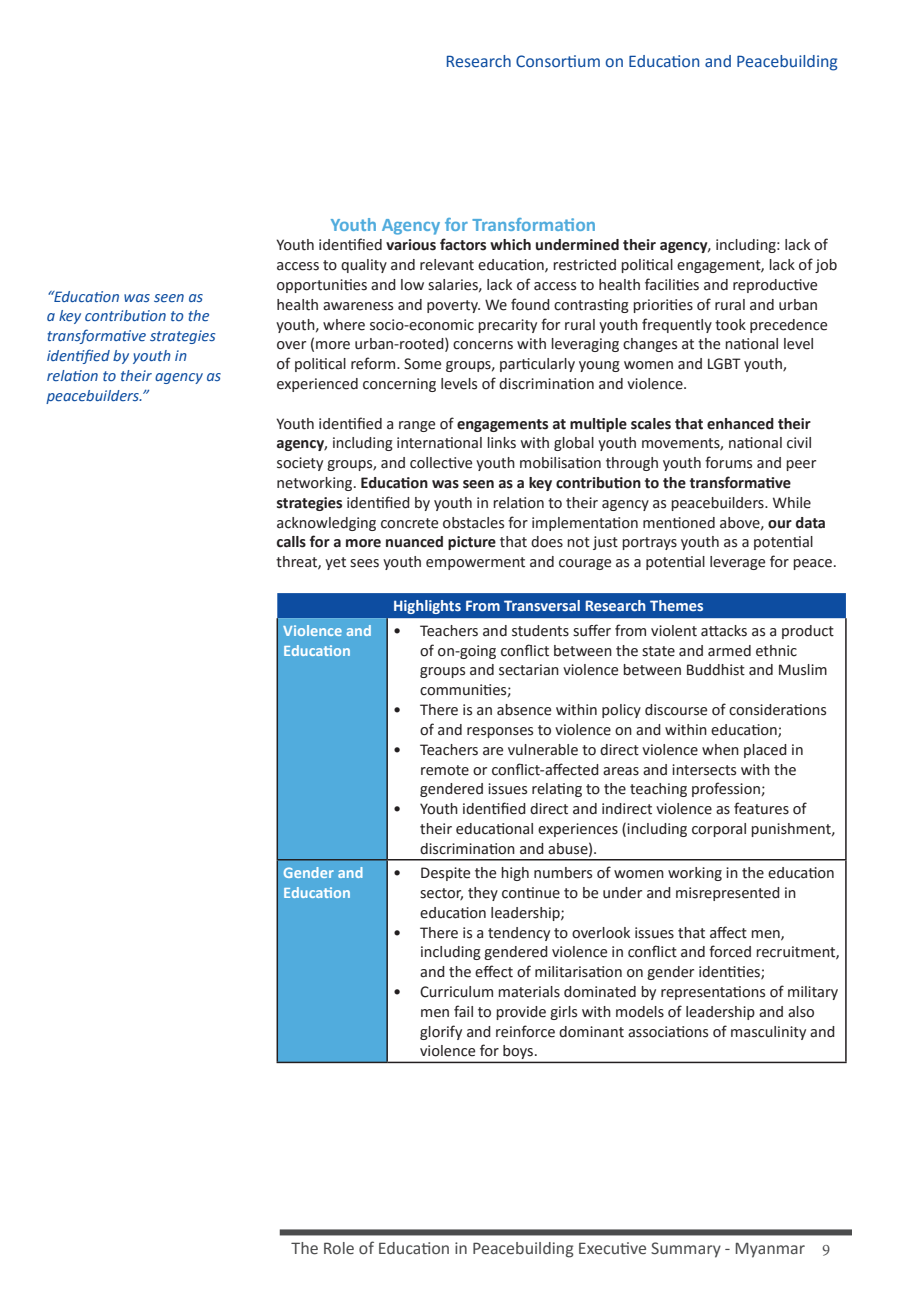
<style>
.page{position:relative;width:919px;height:1289px;background:#fff}
.page>*{position:absolute;margin:0;border:0;box-sizing:border-box;transform-origin:0 0}
.t1{font:700 19.5px "Calibri";color:#51acdd}
.t2{font:18px "Calibri";color:#4b4c4d}
.t3{font:18px "Calibri";color:#0d4da1}
.t4{font:16.5px/19.8px "Calibri";color:#231f20}
.t5{font:italic 16.5px/19.8px "Calibri";color:#0d4da1}
.t6{font:700 16.5px/19.8px "Calibri";color:#fff}
.s1{font-weight:700}
.s2{font-family:"Adobe Devanagari"}
</style>
<div class="page">
<div style="left:280px;top:1229px;width:571px;height:6px;background:#4b4c4d"></div>
<div style="left:277px;top:593px;width:568px;height:25px;background:#0d4da1"></div>
<div style="left:278px;top:618px;width:108px;height:443px;background:#51acdd"></div>
<hr style="left:276px;top:618px;width:2px;height:241px;background:#231f20">
<hr style="left:386px;top:618px;width:2px;height:241px;background:#231f20">
<hr style="left:845px;top:618px;width:1px;height:241px;background:#231f20">
<hr style="left:276px;top:859px;width:111px;height:1px;background:#231f20">
<hr style="left:276px;top:860px;width:2px;height:201px;background:#231f20">
<hr style="left:387px;top:859px;width:459px;height:1px;background:#231f20">
<hr style="left:386px;top:860px;width:2px;height:201px;background:#231f20">
<hr style="left:845px;top:860px;width:1px;height:201px;background:#231f20">
<hr style="left:276px;top:1061px;width:111px;height:2px;background:#231f20">
<hr style="left:387px;top:1061px;width:459px;height:2px;background:#231f20">
<p class="t3" style="left:445px;top:49px;width:394px">Research Consortium on Education and Peacebuilding</p>
<p class="t5" style="left:47px;top:285px;width:176px">“Education was seen as<br>a key contribution to the transformative strategies identified by youth in relation to their agency as peacebuilders.”</p>
<p class="t1" style="left:330px;top:210px;width:267px">Youth Agency for Transformation</p>
<p class="t4" style="left:276px;top:234px;width:562px">Youth identified <span class="s1">various factors which undermined their agency</span>, including: lack of access to quality and relevant education, restricted political engagement, lack of job opportunities and low salaries, lack of access to health facilities and reproductive health awareness and poverty. We found contrasting priorities of rural and urban youth, where socio-economic precarity for rural youth frequently took precedence over (more urban-rooted) concerns with leveraging changes at the national level<br>of political reform. Some groups, particularly young women and LGBT youth, experienced concerning levels of discrimination and violence.</p>
<p class="t4" style="left:276px;top:413px;width:561px">Youth identified a range of <span class="s1">engagements at multiple scales that enhanced their agency</span>, including international links with global youth movements, national civil society groups, and collective youth mobilisation through youth forums and peer networking. <span class="s1">Education was seen as a key contribution to the transformative strategies</span> identified by youth in relation to their agency as peacebuilders. While acknowledging concrete obstacles for implementation mentioned above, <span class="s1">our data calls for a more nuanced picture</span> that does not just portrays youth as a potential threat, yet sees youth empowerment and courage as a potential leverage for peace.</p>
<p class="t6" style="left:393px;top:595px;width:312px">Highlights From Transversal Research Themes</p>
<p class="t6" style="left:283px;top:620px;width:90px">Violence and<br>Education</p>
<p class="t4" style="left:420px;top:620px;width:415px;text-indent:-27px">• Teachers and students suffer from violent attacks as a product of on-going conflict between the state and armed ethnic groups and sectarian violence between Buddhist and Muslim communities;</p>
<p class="t4" style="left:420px;top:699px;width:408px;text-indent:-27px">• There is an absence within policy discourse of considerations of and responses to violence on and within education;</p>
<p class="t4" style="left:420px;top:738px;width:385px;text-indent:-27px">• Teachers are vulnerable to direct violence when placed in remote or conflict-affected areas and intersects with the gendered issues relating to the teaching profession;</p>
<p class="t4" style="left:420px;top:798px;width:417px;text-indent:-27px">• Youth identified direct and indirect violence as features of their educational experiences (including corporal punishment, discrimination and abuse).</p>
<p class="t6" style="left:283px;top:862px;width:82px">Gender and<br>Education</p>
<p class="t4" style="left:420px;top:862px;width:416px;text-indent:-27px">• Despite the high numbers of women working in the education sector, they continue to be under and misrepresented in education leadership;</p>
<p class="t4" style="left:420px;top:921px;width:421px;text-indent:-27px">• There is a tendency to overlook issues that affect men, including gendered violence in conflict and forced recruitment, and the effect of militarisation on gender identities;</p>
<p class="t4" style="left:420px;top:981px;width:419px;text-indent:-27px">• Curriculum materials dominated by representations of military men fail to provide girls with models of leadership and also glorify and reinforce dominant associations of masculinity and violence for boys.</p>
<p class="t2" style="left:291px;top:1235px;width:540px">The Role of Education in Peacebuilding Executive Summary - Myanmar <span class="s2">9</span></p>
</div>
